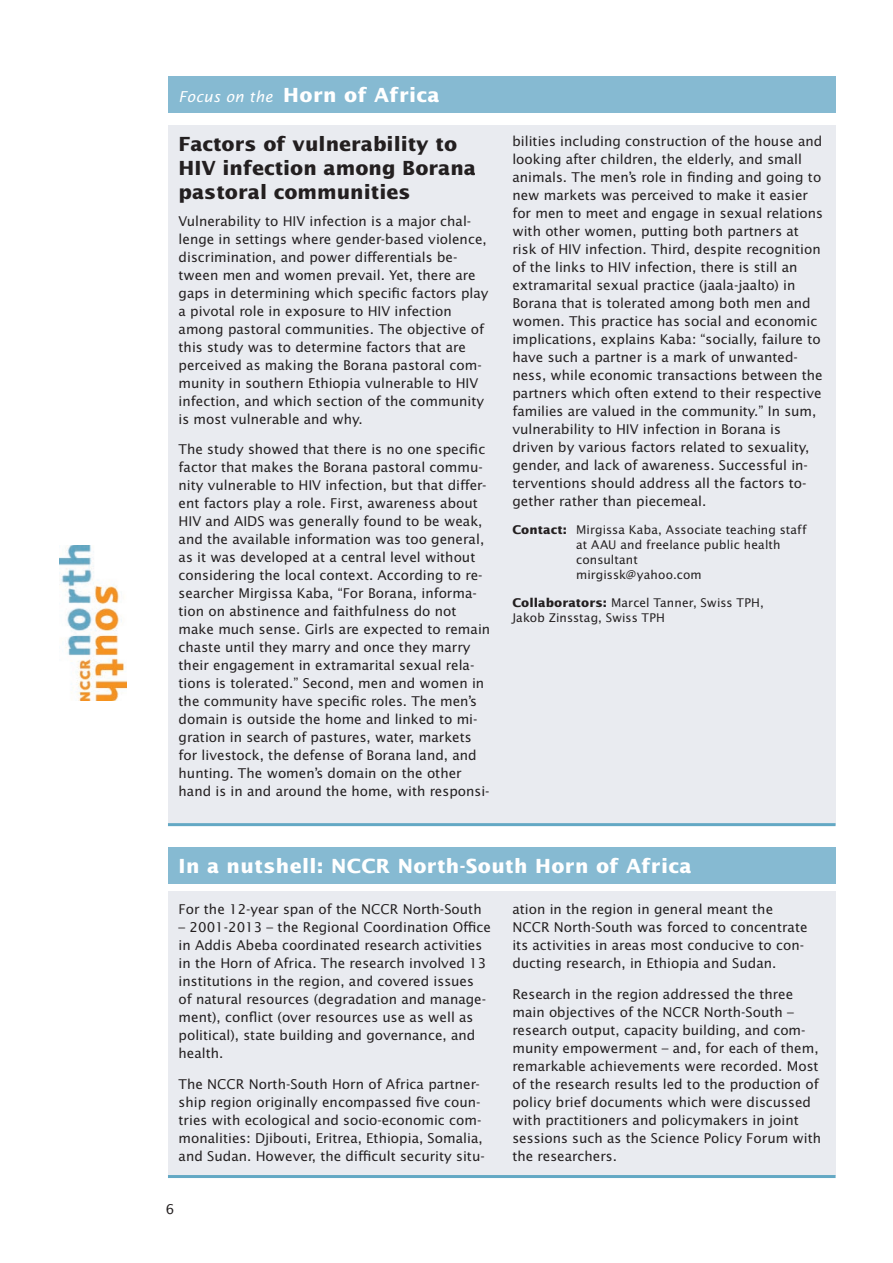
<style>
.page{position:relative;width:893px;height:1263px;background:#fff}
.page>*{position:absolute;margin:0;border:0;box-sizing:border-box;transform-origin:0 0}
.t1{font:700 19.5px/24px "Lucida Sans Std";color:#231f20}
.t2{font:700 19.5px "Lucida Sans Std";letter-spacing:.02em;color:#fff}
.t3{font:13.5px/18px "Lucida Sans Std";color:#231f20}
.t4{font:12px/15px "Lucida Sans Std";letter-spacing:.005em;color:#231f20}
.s1{font-weight:400;font-style:italic;font-size:15px}
.s2{font-weight:700}
</style>
<div class="page">
<img style="left:60px;top:545px;width:66px;height:155px">
<div style="left:168px;top:125px;width:668px;height:700px;background:#e9ebf0"></div>
<div style="left:168px;top:847px;width:668px;height:36px;background:#86bad2"></div>
<div style="left:168px;top:892px;width:668px;height:284px;background:#e9ebf0"></div>
<hr style="left:168px;top:823px;width:668px;height:3px;background:#63a8c4">
<div style="left:168px;top:77px;width:668px;height:36px;background:#86bad2"></div>
<hr style="left:168px;top:1175px;width:668px;height:3px;background:#63a8c4">
<h1 class="t2" style="left:179px;top:84px;width:263px"><span class="s1">Focus on the</span> Horn of Africa</h1>
<h1 class="t1" style="left:179px;top:133px;width:299px">Factors of vulnerability to<br>HIV infection among Borana pastoral communities</h1>
<p class="t3" style="left:179px;top:212px;width:311px">Vulnerability to HIV infection is a major chal&shy;lenge in settings where gender-based violence, discrimination, and power differentials be&shy;tween men and women prevail. Yet, there are gaps in determining which specific factors play a pivotal role in exposure to HIV infection among pastoral communities. The objective of this study was to determine factors that are perceived as making the Borana pastoral com&shy;munity in southern Ethiopia vulnerable to HIV infection, and which section of the community is most vulnerable and why.</p>
<p class="t3" style="left:179px;top:441px;width:313px">The study showed that there is no one specific factor that makes the Borana pastoral commu&shy;nity vulnerable to HIV infection, but that differ&shy;ent factors play a role. First, awareness about HIV and AIDS was generally found to be weak, and the available information was too general, as it was developed at a central level without considering the local context. According to re&shy;searcher Mirgissa Kaba, “For Borana, informa&shy;tion on abstinence and faithfulness do not make much sense. Girls are expected to remain chaste until they marry and once they marry their engagement in extramarital sexual rela&shy;tions is tolerated.” Second, men and women in the community have specific roles. The men’s domain is outside the home and linked to mi&shy;gration in search of pastures, water, markets for livestock, the defense of Borana land, and hunting. The women’s domain on the other hand is in and around the home, with responsi-</p>
<p class="t3" style="left:512px;top:133px;width:312px">bilities including construction of the house and looking after children, the elderly, and small animals. The men’s role in finding and going to new markets was perceived to make it easier for men to meet and engage in sexual relations with other women, putting both partners at risk of HIV infection. Third, despite recognition of the links to HIV infection, there is still an extramarital sexual practice (jaala-jaalto) in Borana that is tolerated among both men and women. This practice has social and economic implications, explains Kaba: “socially, failure to have such a partner is a mark of unwanted&shy;ness, while economic transactions between the partners which often extend to their respective families are valued in the community.” In sum, vulnerability to HIV infection in Borana is driven by various factors related to sexuality, gender, and lack of awareness. Successful in&shy;terventions should address all the factors to&shy;gether rather than piecemeal.</p>
<p class="t4" style="left:576px;top:523px;width:232px;text-indent:-64px"><span class="s2">Contact:</span> Mirgissa Kaba, Associate teaching staff at AAU and freelance public health consultant<br>mirgissk@yahoo.com</p>
<p class="t4" style="left:512px;top:595px;width:253px"><span class="s2">Collaborators:</span> Marcel Tanner, Swiss TPH,<br>Jakob Zinsstag, Swiss TPH</p>
<h1 class="t2" style="left:179px;top:855px;width:515px">I n a nutshell: NCCR North-South Horn of Africa</h1>
<p class="t3" style="left:179px;top:900px;width:305px">For the 12-year span of the NCCR North-South</p>
<p class="t3" style="left:179px;top:918px;width:314px">– 2001-2013 – the Regional Coordination Office in Addis Abeba coordinated research activities in the Horn of Africa. The research involved 13 institutions in the region, and covered issues<br>of natural resources (degradation and manage&shy;ment), conflict (over resources use as well as political), state building and governance, and health.</p>
<p class="t3" style="left:179px;top:1075px;width:308px">The NCCR North-South Horn of Africa partner&shy;ship region originally encompassed five coun&shy;tries with ecological and socio-economic com&shy;monalities: Djibouti, Eritrea, Ethiopia, Somalia, and Sudan. However, the difficult security situ-</p>
<p class="t3" style="left:512px;top:900px;width:297px">ation in the region in general meant the NCCR North-South was forced to concentrate its activities in areas most conducive to con&shy;ducting research, in Ethiopia and Sudan.</p>
<p class="t3" style="left:512px;top:985px;width:310px">Research in the region addressed the three main objectives of the NCCR North-South – research output, capacity building, and com&shy;munity empowerment – and, for each of them, remarkable achievements were recorded. Most of the research results led to the production of policy brief documents which were discussed with practitioners and policymakers in joint sessions such as the Science Policy Forum with the researchers.</p>
<p class="t3" style="left:166px;top:1200px;width:10px">6</p>
</div>
